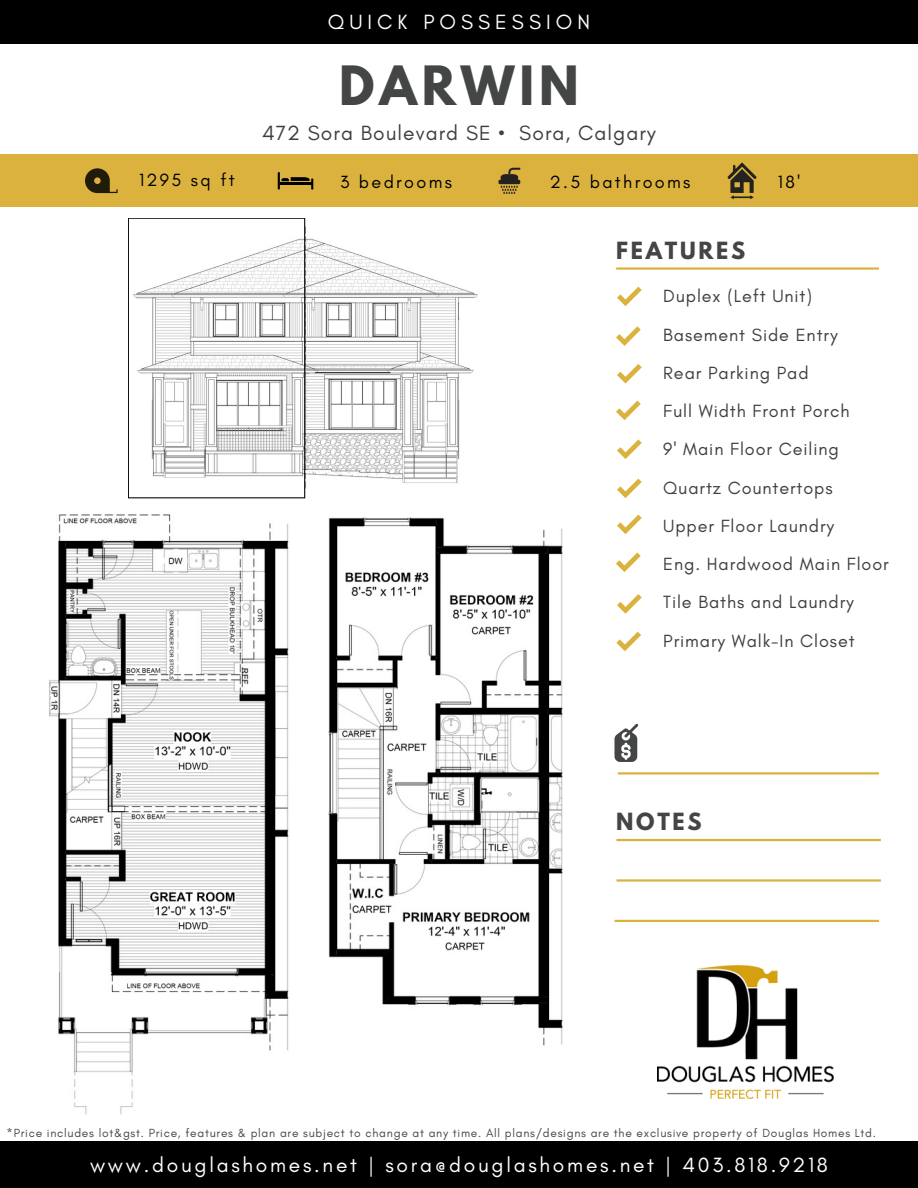
<style>
.page{position:relative;width:918px;height:1188px;background:#fff}
.page>*{position:absolute;margin:0;border:0;box-sizing:border-box;transform-origin:0 0}
.t1{font:700 48px "League Spartan";letter-spacing:.1em;color:#444545}
.t2{font:21px "Glacial Indifference";letter-spacing:.13em;color:#fff}
.t3{font:21px "Glacial Indifference";letter-spacing:.05em;color:#403e3e}
.t4{font:21px "Glacial Indifference";letter-spacing:.24em;color:#fff}
.t5{font:700 21px "League Spartan";letter-spacing:.13em;color:#444545}
.t6{font:18px/38.2px "Glacial Indifference";letter-spacing:.05em;color:#403e3e}
.t7{font:18px "Glacial Indifference";letter-spacing:.13em;color:#000}
.t8{font:12px "Glacial Indifference";letter-spacing:.06em;color:#444545}
</style>
<div class="page">
<div style="left:0;top:154px;width:918px;height:53px;background:#dcb23f"></div>
<div style="left:0;top:1142px;width:918px;height:46px;background:#000"></div>
<div style="left:0;top:0;width:918px;height:44px;background:#000"></div>
<svg style="left:278px;top:172px;width:35px;height:18px"></svg>
<svg style="left:498px;top:180px;width:22px;height:4px"></svg>
<svg style="left:501px;top:168px;width:19px;height:26px"></svg>
<svg style="left:85px;top:168px;width:33px;height:25px"></svg>
<svg style="left:727px;top:162px;width:30px;height:37px"></svg>
<svg style="left:617px;top:287px;width:25px;height:19px"></svg>
<svg style="left:616px;top:326px;width:25px;height:20px"></svg>
<svg style="left:617px;top:364px;width:25px;height:20px"></svg>
<svg style="left:616px;top:401px;width:25px;height:19px"></svg>
<svg style="left:617px;top:439px;width:25px;height:20px"></svg>
<svg style="left:617px;top:479px;width:25px;height:19px"></svg>
<svg style="left:617px;top:515px;width:25px;height:19px"></svg>
<hr style="left:616px;top:267px;width:263px;height:3px;background:#d49f0f">
<svg style="left:616px;top:553px;width:25px;height:19px"></svg>
<svg style="left:617px;top:594px;width:25px;height:20px"></svg>
<svg style="left:617px;top:632px;width:24px;height:19px"></svg>
<img style="left:657px;top:966px;width:177px;height:133px">
<hr style="left:618px;top:772px;width:261px;height:3px;background:#d49f0f">
<hr style="left:616px;top:839px;width:265px;height:2px;background:#d49f0f">
<hr style="left:616px;top:879px;width:265px;height:3px;background:#d49f0f">
<hr style="left:615px;top:920px;width:264px;height:2px;background:#d49f0f">
<svg style="left:615px;top:724px;width:23px;height:38px"></svg>
<img style="left:305px;top:226px;width:172px;height:262px">
<svg style="left:128px;top:218px;width:177px;height:280px"></svg>
<img style="left:49px;top:514px;width:240px;height:600px">
<img style="left:329px;top:518px;width:234px;height:527px">
<h5 class="t4" style="left:328px;top:9px;width:264px">QUICK POSSESSION</h5>
<h5 class="t1" style="left:339px;top:62px;width:241px">DARWIN</h5>
<p class="t3" style="left:262px;top:120px;width:395px">472 Sora Boulevard SE • Sora, Calgary</p>
<h3 class="t7" style="left:139px;top:169px;width:97px">1295 sq ft</h3>
<h1 class="t7" style="left:340px;top:170px;width:113px">3 bedrooms</h1>
<h4 class="t7" style="left:550px;top:170px;width:142px">2.5 bathrooms</h4>
<p class="t7" style="left:778px;top:171px;width:24px">18'</p>
<p class="t5" style="left:616px;top:240px;width:131px">FEATURES</p>
<p class="t6" style="left:663px;top:277px;width:227px">Duplex (Left Unit)<br>Basement Side Entry<br>Rear Parking Pad<br>Full Width Front Porch<br>9' Main Floor Ceiling<br>Quartz Countertops<br>Upper Floor Laundry<br>Eng. Hardwood Main Floor<br>Tile Baths and Laundry<br>Primary Walk-In Closet</p>
<h2 class="t5" style="left:616px;top:811px;width:87px">NOTES</h2>
<p class="t8" style="left:7px;top:1125px;width:871px">*Price includes lot&amp;gst. Price, features &amp; plan are subject to change at any time. All plans/designs are the exclusive property of Douglas Homes Ltd.</p>
<p class="t2" style="left:90px;top:1152px;width:739px">www.douglashomes.net | sora@douglashomes.net | 403.818.9218</p>
</div>
